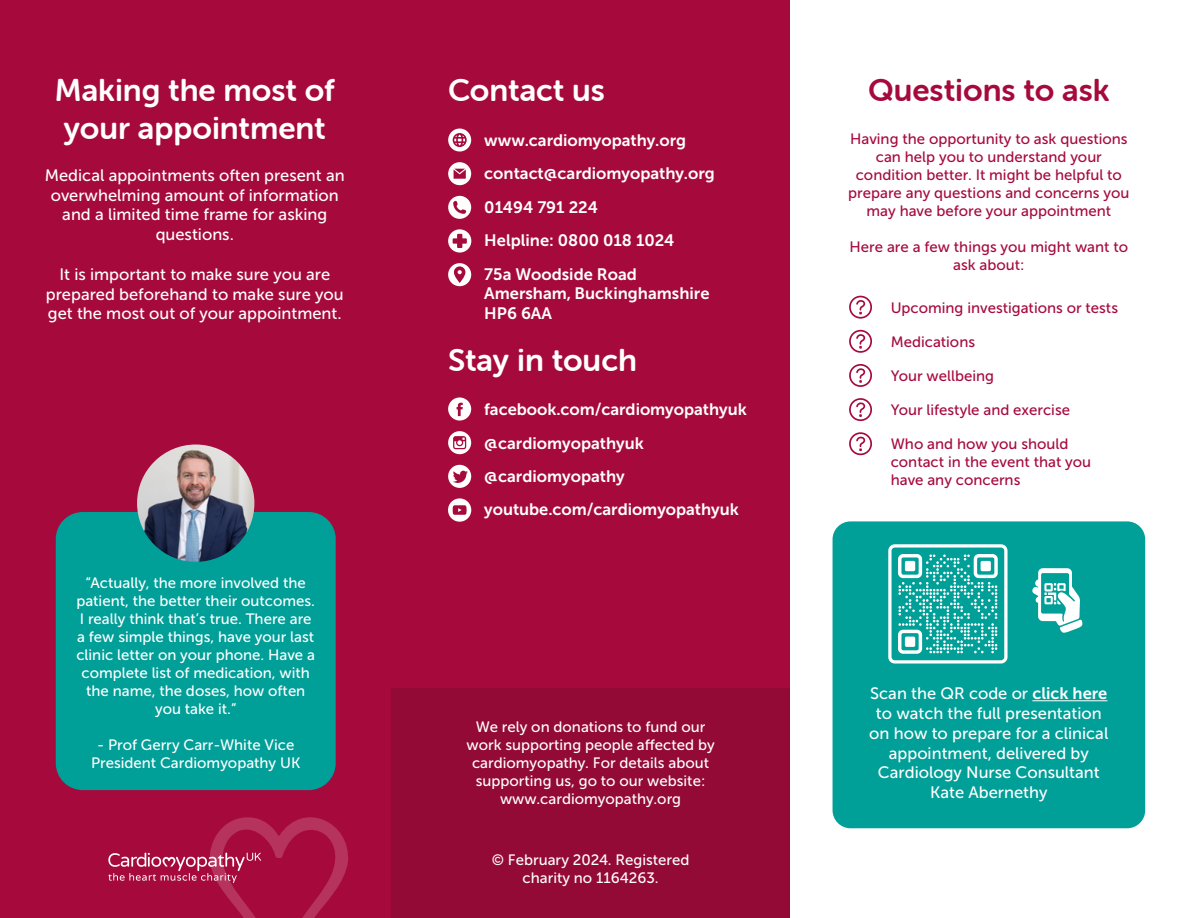
<style>
.page{position:relative;width:1188px;height:918px;background:#fff}
.page>*{position:absolute;margin:0;border:0;box-sizing:border-box;transform-origin:0 0}
.t1{font:31.5px/37.8px "Museo Sans Rounded 700";color:#fff}
.t2{font:31.5px "Museo Sans Rounded 700";color:#a60a3d}
.t3{font:16.5px/19.8px "Museo Sans 500";color:#fff;text-align:center}
.t4{font:16.5px/33.3px "Museo Sans 700";color:#fff}
.t5{font:15px/18px "Museo Sans 500";color:#fff;text-align:center}
.t6{font:15px/18px "Museo Sans 500";color:#a60a3d;text-align:center}
.s1{font-family:"Museo Sans 700"}
</style>
<div class="page">
<div style="left:0;top:0;width:392px;height:918px;background:#a60a3d"></div>
<div style="left:392px;top:0;width:398px;height:918px;background:#a60a3d"></div>
<div style="left:392px;top:688px;width:398px;height:230px;background:#930a37"></div>
<div style="left:56px;top:512px;width:280px;height:278px;background:#009f98;border-radius:27px"></div>
<img style="left:137px;top:445px;width:117px;height:117px;border-radius:59px">
<svg style="left:108px;top:817px;width:240px;height:101px"></svg>
<div style="left:833px;top:521px;width:312px;height:307px;background:#009f98;border-radius:18px"></div>
<div style="left:888px;top:544px;width:120px;height:120px;border:3px solid #fff;border-radius:5px"></div>
<svg style="left:898px;top:554px;width:99px;height:99px"></svg>
<div style="left:898px;top:554px;width:24px;height:24px;border:3px solid #fff;border-radius:3px"></div>
<div style="left:905px;top:561px;width:10px;height:10px;background:#fff;border-radius:2px"></div>
<div style="left:974px;top:554px;width:24px;height:24px;border:3px solid #fff;border-radius:3px"></div>
<div style="left:981px;top:561px;width:10px;height:10px;background:#fff;border-radius:2px"></div>
<div style="left:898px;top:630px;width:24px;height:24px;border:3px solid #fff;border-radius:3px"></div>
<div style="left:905px;top:637px;width:10px;height:10px;background:#fff;border-radius:2px"></div>
<svg style="left:1032px;top:568px;width:51px;height:65px"></svg>
<hr style="left:1032px;top:700px;width:75px;height:1px;background:#fff">
<svg style="left:849px;top:296px;width:23px;height:23px"></svg>
<svg style="left:849px;top:330px;width:23px;height:23px"></svg>
<svg style="left:849px;top:364px;width:23px;height:23px"></svg>
<svg style="left:849px;top:398px;width:23px;height:23px"></svg>
<svg style="left:849px;top:432px;width:23px;height:23px"></svg>
<svg style="left:448px;top:129px;width:23px;height:23px"></svg>
<svg style="left:448px;top:162px;width:23px;height:23px"></svg>
<svg style="left:448px;top:196px;width:23px;height:23px"></svg>
<svg style="left:448px;top:263px;width:23px;height:23px"></svg>
<svg style="left:454px;top:266px;width:11px;height:17px"></svg>
<svg style="left:448px;top:229px;width:23px;height:24px"></svg>
<div style="left:453px;top:238px;width:14px;height:6px;background:#a60a3d"></div>
<div style="left:457px;top:234px;width:5px;height:14px;background:#a60a3d"></div>
<svg style="left:448px;top:397px;width:23px;height:24px"></svg>
<svg style="left:448px;top:431px;width:23px;height:23px"></svg>
<svg style="left:448px;top:465px;width:23px;height:23px"></svg>
<svg style="left:448px;top:498px;width:23px;height:24px"></svg>
<h1 class="t1" style="left:55px;top:72px;width:281px">Making the most of your appointment</h1>
<p class="t3" style="left:45px;top:165px;width:301px">Medical appointments often present an overwhelming amount of information and a limited time frame for asking questions.</p>
<p class="t3" style="left:46px;top:264px;width:299px">It is important to make sure you are prepared beforehand to make sure you get the most out of your appointment.</p>
<p class="t5" style="left:76px;top:574px;width:240px">“Actually, the more involved the patient, the better their outcomes.<br>I really think that’s true. There are a few simple things, have your last clinic letter on your phone. Have a complete list of medication, with the name, the doses, how often you take it.”</p>
<p class="t5" style="left:91px;top:736px;width:211px">- Prof Gerry Carr-White Vice<br>President Cardiomyopathy UK</p>
<h1 class="t1" style="left:448px;top:72px;width:159px">Contact us</h1>
<p class="t4" style="left:484px;top:124px;width:232px">www.cardiomyopathy.org contact@cardiomyopathy.org<br>01494 791 224</p>
<p class="t4" style="left:484px;top:224px;width:192px">Helpline: 0800 018 1024</p>
<p class="t4" style="left:484px;top:264px;width:227px;line-height:19.8px">75a Woodside Road<br>Amersham, Buckinghamshire<br>HP6 6AA</p>
<h1 class="t1" style="left:448px;top:342px;width:190px">Stay in touch</h1>
<p class="t4" style="left:484px;top:393px;width:264px">facebook.com/cardiomyopathyuk @cardiomyopathyuk @cardiomyopathy youtube.com/cardiomyopathyuk</p>
<p class="t5" style="left:467px;top:717px;width:250px">We rely on donations to fund our work supporting people affected by cardiomyopathy. For details about supporting us, go to our website: www.cardiomyopathy.org</p>
<p class="t5" style="left:492px;top:851px;width:199px">© February 2024. Registered charity no 1164263.</p>
<h1 class="t2" style="left:868px;top:73px;width:243px">Questions to ask</h1>
<p class="t6" style="left:848px;top:130px;width:283px">Having the opportunity to ask questions can help you to understand your condition better. It might be helpful to prepare any questions and concerns you may have before your appointment</p>
<p class="t6" style="left:850px;top:238px;width:280px">Here are a few things you might want to ask about:</p>
<p class="t6" style="left:891px;top:299px;width:229px">Upcoming investigations or tests</p>
<p class="t6" style="left:891px;top:333px;width:86px">Medications</p>
<p class="t6" style="left:891px;top:367px;width:105px">Your wellbeing</p>
<p class="t6" style="left:891px;top:401px;width:181px">Your lifestyle and exercise</p>
<p class="t6" style="left:891px;top:435px;width:202px;text-align:left">Who and how you should contact in the event that you have any concerns</p>
<p class="t3" style="left:869px;top:684px;width:241px">Scan the QR code or <span class="s1">click here </span>to watch the full presentation on how to prepare for a clinical appointment, delivered by<br>Cardiology Nurse Consultant<br>Kate Abernethy</p>
</div>
